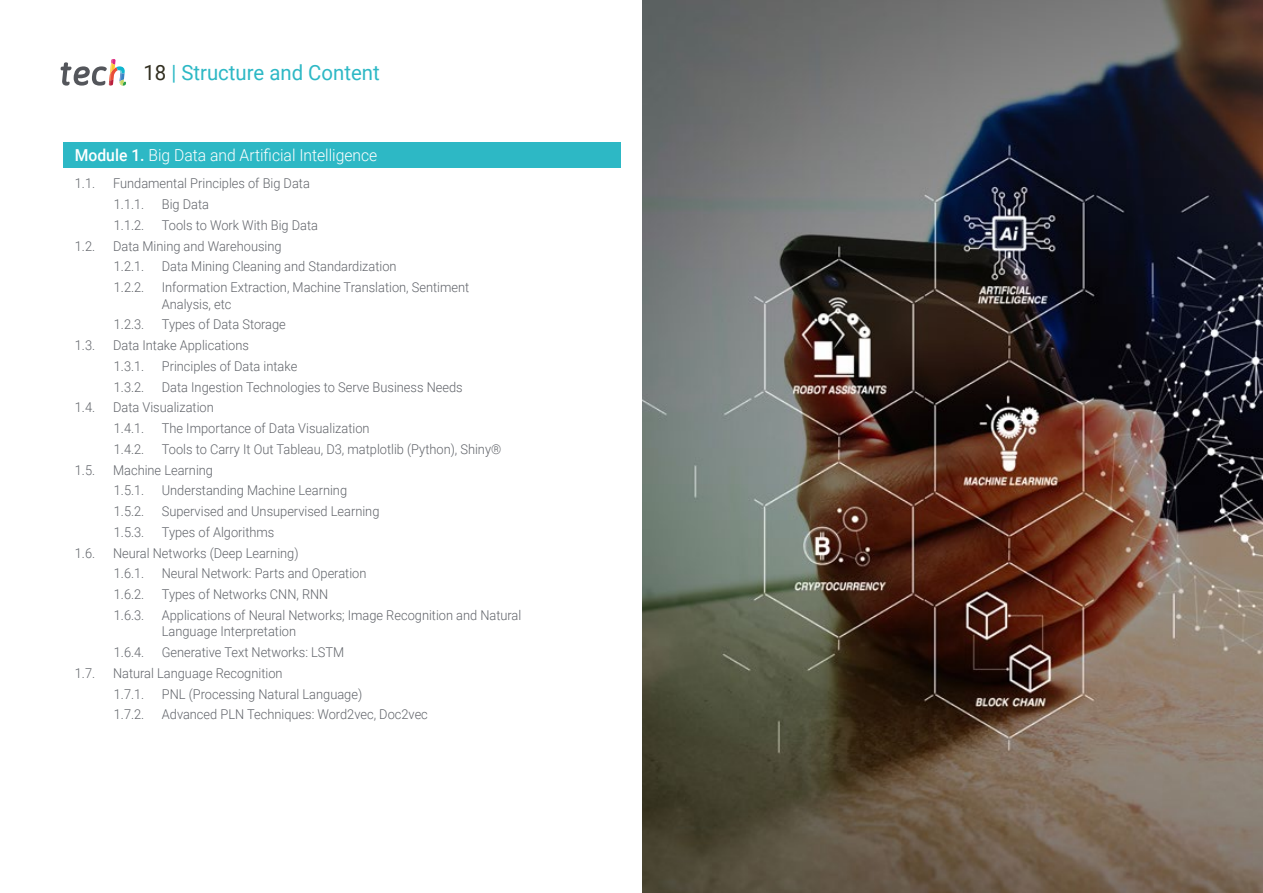
<style>
.page{position:relative;width:1263px;height:893px;background:#fff}
.page>*{position:absolute;margin:0;border:0;box-sizing:border-box;transform-origin:0 0}
.t1{font:21px "Roboto";color:#2db8c5}
.t2{font:300 16.5px "Roboto";color:#fff;scale:.95 1}
.t3{font:300 13.5px/20.7px "Roboto";color:#61646a;scale:.95 1}
.s1{color:#312e20}
.s2{font-weight:500}
</style>
<div class="page">
<div style="left:64px;top:142px;width:557px;height:25px;background:#2db8c5"></div>
<svg style="left:61px;top:59px;width:65px;height:27px"></svg>
<img style="left:642px;top:0;width:621px;height:893px">
<h1 class="t1" style="left:144px;top:57px;width:238px"><span class="s1">18</span> | Structure and Content</h1>
<p class="t2" style="left:75px;top:144px;width:320px"><span class="s2">Module 1.</span> Big Data and Artificial Intelligence</p>
<p class="t3" style="left:75px;top:173px;width:23px">1.1.</p>
<p class="t3" style="left:113px;top:173px;width:209px">Fundamental Principles of Big Data<br>1.1.1.</p>
<p class="t3" style="left:162px;top:193px;width:51px">Big Data</p>
<p class="t3" style="left:114px;top:214px;width:34px">1.1.2.</p>
<p class="t3" style="left:162px;top:214px;width:166px">Tools to Work With Big Data</p>
<p class="t3" style="left:75px;top:235px;width:23px">1.2.</p>
<p class="t3" style="left:113px;top:235px;width:179px">Data Mining and Warehousing<br>1.2.1.</p>
<p class="t3" style="left:162px;top:256px;width:249px">Data Mining Cleaning and Standardization</p>
<p class="t3" style="left:114px;top:276px;width:34px">1.2.2.</p>
<p class="t3" style="left:162px;top:279px;width:325px;line-height:16.5px">Information Extraction, Machine Translation, Sentiment<br>Analysis, etc</p>
<p class="t3" style="left:114px;top:314px;width:34px">1.2.3.</p>
<p class="t3" style="left:162px;top:314px;width:132px">Types of Data Storage</p>
<p class="t3" style="left:75px;top:334px;width:23px">1.3.</p>
<p class="t3" style="left:113px;top:334px;width:145px">Data Intake Applications<br>1.3.1.</p>
<p class="t3" style="left:162px;top:355px;width:144px">Principles of Data intake</p>
<p class="t3" style="left:114px;top:376px;width:34px">1.3.2.</p>
<p class="t3" style="left:162px;top:376px;width:318px">Data Ingestion Technologies to Serve Business Needs</p>
<p class="t3" style="left:75px;top:397px;width:23px">1.4.</p>
<p class="t3" style="left:113px;top:397px;width:107px">Data Visualization<br>1.4.1.</p>
<p class="t3" style="left:162px;top:417px;width:220px">The Importance of Data Visualization</p>
<p class="t3" style="left:114px;top:438px;width:34px">1.4.2.</p>
<p class="t3" style="left:162px;top:438px;width:359px">Tools to Carry It Out Tableau, D3, matplotlib (Python), Shiny®</p>
<p class="t3" style="left:75px;top:459px;width:23px">1.5.</p>
<p class="t3" style="left:113px;top:459px;width:107px">Machine Learning<br>1.5.1.</p>
<p class="t3" style="left:162px;top:480px;width:197px">Understanding Machine Learning</p>
<p class="t3" style="left:114px;top:500px;width:34px">1.5.2.</p>
<p class="t3" style="left:162px;top:500px;width:231px">Supervised and Unsupervised Learning</p>
<p class="t3" style="left:114px;top:521px;width:34px">1.5.3.</p>
<p class="t3" style="left:162px;top:521px;width:120px">Types of Algorithms</p>
<p class="t3" style="left:75px;top:542px;width:23px">1.6.</p>
<p class="t3" style="left:113px;top:542px;width:197px">Neural Networks (Deep Learning)<br>1.6.1.</p>
<p class="t3" style="left:162px;top:563px;width:217px">Neural Network: Parts and Operation</p>
<p class="t3" style="left:114px;top:583px;width:34px">1.6.2.</p>
<p class="t3" style="left:162px;top:583px;width:177px">Types of Networks CNN, RNN</p>
<p class="t3" style="left:114px;top:604px;width:34px">1.6.3.</p>
<p class="t3" style="left:162px;top:606px;width:380px;line-height:16.5px">Applications of Neural Networks; Image Recognition and Natural<br>Language Interpretation</p>
<p class="t3" style="left:114px;top:641px;width:34px">1.6.4.</p>
<p class="t3" style="left:162px;top:641px;width:194px">Generative Text Networks: LSTM</p>
<p class="t3" style="left:75px;top:662px;width:23px">1.7.</p>
<p class="t3" style="left:113px;top:662px;width:180px">Natural Language Recognition<br>1.7.1.</p>
<p class="t3" style="left:162px;top:683px;width:212px">PNL (Processing Natural Language)</p>
<p class="t3" style="left:114px;top:704px;width:34px">1.7.2.</p>
<p class="t3" style="left:162px;top:704px;width:282px">Advanced PLN Techniques: Word2vec, Doc2vec</p>
</div>
